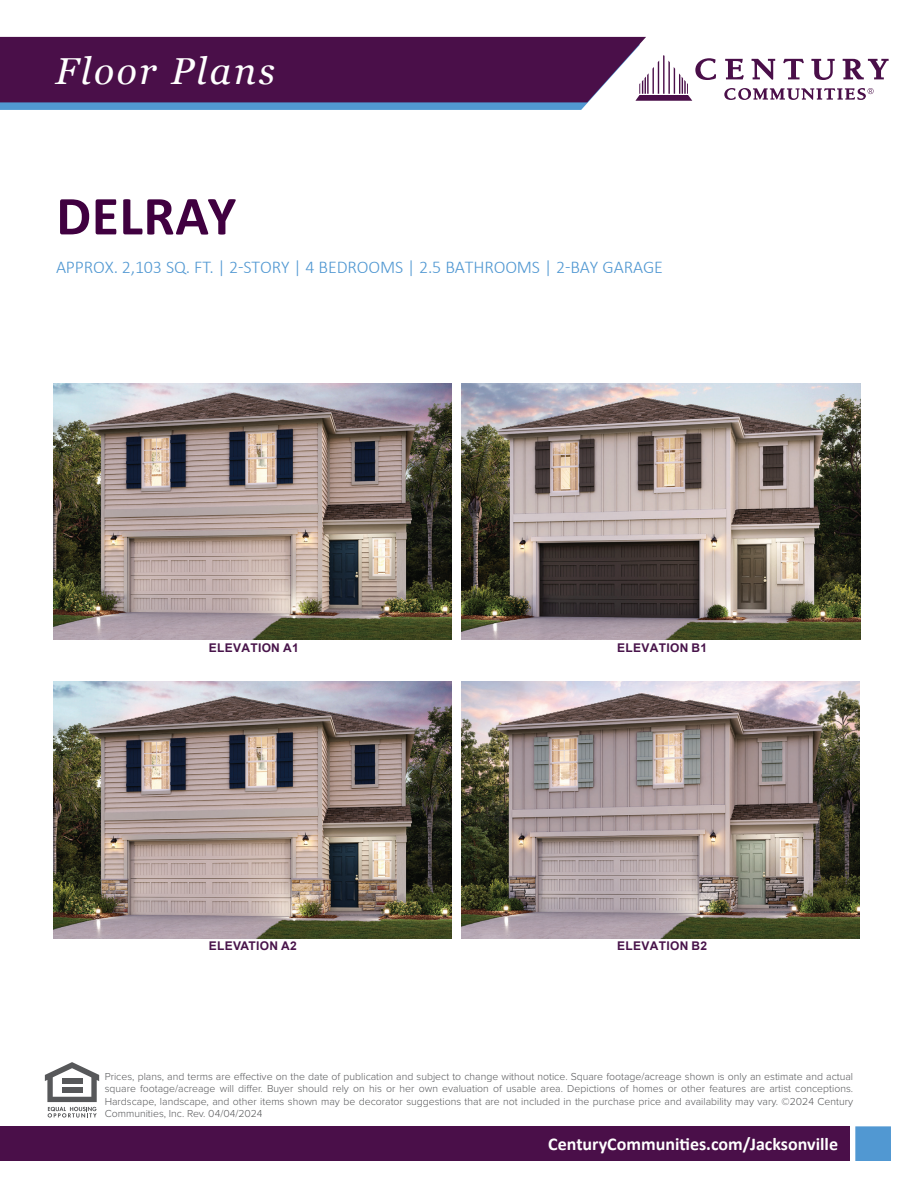
<style>
.page{position:relative;width:918px;height:1188px;background:#fff}
.page>*{position:absolute;margin:0;border:0;box-sizing:border-box;transform-origin:0 0}
.t1{font:700 55.5px "Calibri";letter-spacing:.01em;color:#400040}
.t2{font:italic 37.5px "Georgia";letter-spacing:.07em;color:#fff}
.t3{font:300 18px "Calibri";letter-spacing:-.01em;color:#5198d2}
.t4{font:700 18px "Calibri";color:#fff}
.t5{font:700 12px "Arial";letter-spacing:.025em;color:#48144a}
.t6{font:300 10.5px/12.6px "Proxima Nova";color:#57585a;text-align:justify}
</style>
<div class="page">
<div style="left:0;top:1126px;width:850px;height:35px;background:#4a0f49"></div>
<div style="left:855px;top:1126px;width:36px;height:35px;background:#5198d2"></div>
<svg style="left:45px;top:1062px;width:54px;height:56px"></svg>
<div style="left:62px;top:1078px;width:20px;height:6px;background:#57585a"></div>
<div style="left:62px;top:1087px;width:20px;height:5px;background:#57585a"></div>
<svg style="left:783px;top:59px;width:21px;height:20px"></svg>
<svg style="left:725px;top:59px;width:19px;height:20px"></svg>
<svg style="left:752px;top:59px;width:23px;height:21px"></svg>
<svg style="left:843px;top:59px;width:46px;height:20px"></svg>
<svg style="left:811px;top:59px;width:24px;height:21px"></svg>
<svg style="left:0;top:37px;width:716px;height:73px;background:#61396b"></svg>
<svg style="left:724px;top:88px;width:150px;height:12px"></svg>
<img style="left:54px;top:383px;width:398px;height:256px">
<img style="left:461px;top:682px;width:398px;height:256px">
<img style="left:54px;top:682px;width:398px;height:256px">
<img style="left:462px;top:383px;width:398px;height:256px">
<p class="t2" style="left:56px;top:47px;width:221px">Floor Plans</p>
<p class="t1" style="left:56px;top:177px;width:182px">DELRAY</p>
<p class="t3" style="left:56px;top:256px;width:608px">APPROX. 2,103 SQ. FT. | 2-STORY | 4 BEDROOMS | 2.5 BATHROOMS | 2-BAY GARAGE</p>
<p class="t5" style="left:209px;top:640px;width:91px">ELEVATION A1</p>
<p class="t5" style="left:617px;top:640px;width:91px">ELEVATION B1</p>
<p class="t5" style="left:209px;top:938px;width:89px">ELEVATION A2</p>
<p class="t5" style="left:617px;top:938px;width:91px">ELEVATION B2</p>
<p class="t6" style="left:105px;top:1070px;width:750px">Prices, plans, and terms are effective on the date of publication and subject to change without notice. Square footage/acreage shown is only an estimate and actual square footage/acreage will differ. Buyer should rely on his or her own evaluation of usable area. Depictions of homes or other features are artist conceptions.<br>Hardscape, landscape, and other items shown may be decorator suggestions that are not included in the purchase price and availability may vary. ©2024 Century Communities, Inc. Rev. 04/04/2024</p>
<p class="t4" style="left:548px;top:1131px;width:291px">CenturyCommunities.com/Jacksonville</p>
</div>
